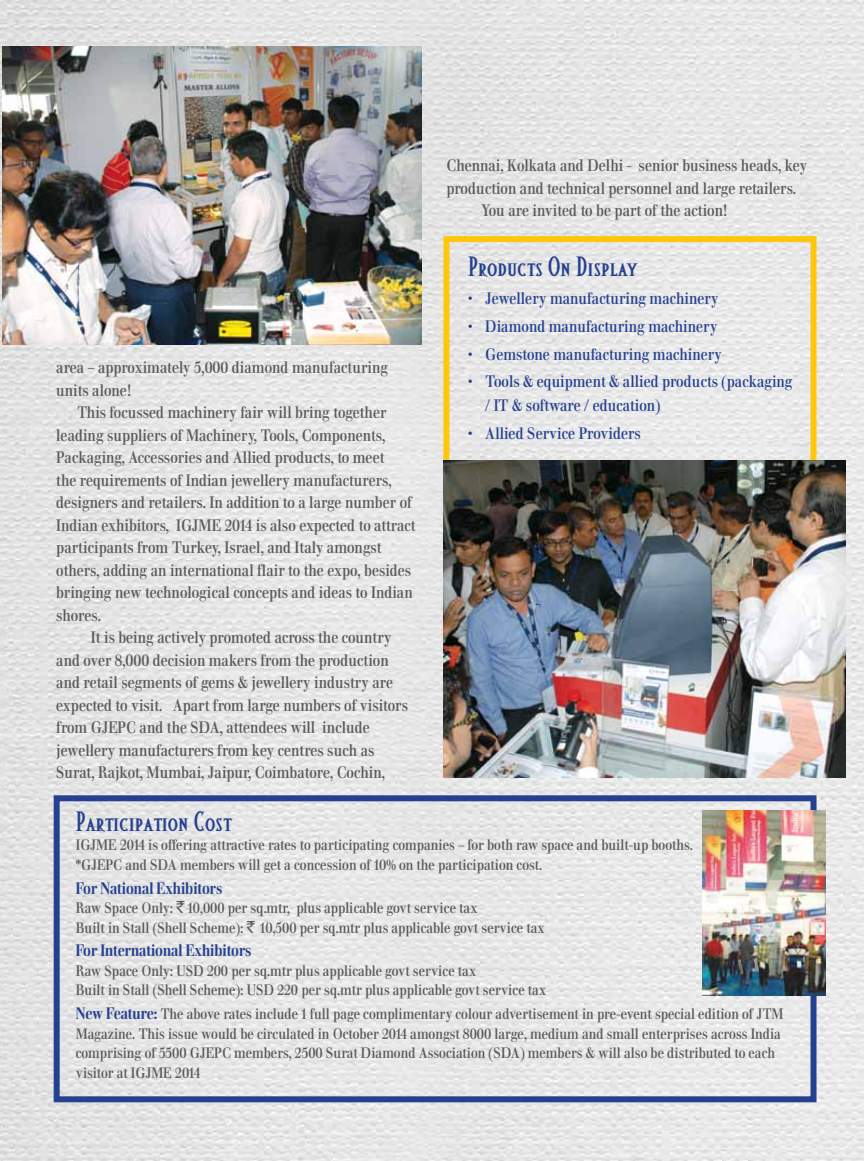
<style>
.page{position:relative;width:864px;height:1161px;background:#fff}
.page>*{position:absolute;margin:0;border:0;box-sizing:border-box;transform-origin:0 0}
.t1{font:700 27px "Altar Petite Caps";color:#25408f}
.t2{font:16.5px/22.5px "Walburn";color:#58595b}
.t3{font:16.5px/23.5px "Walburn";color:#25408f}
.t4{font:700 16.5px "Walburn";color:#25408f}
.t5{font:15px/19.5px "Walburn";color:#58595b}
.s1{font-family:"Rupee Foradian";font-size:16.5px}
.s2{font-weight:700;font-size:16.5px;color:#25408f}
</style>
<div class="page">
<img style="left:0;top:0;width:864px;height:1161px">
<img style="left:2px;top:46px;width:419px;height:298px">
<div style="left:443px;top:236px;width:374px;height:307px;border:6px solid #ffc60b"></div>
<img style="left:444px;top:460px;width:402px;height:317px">
<div style="left:54px;top:795px;width:763px;height:307px;border:6px solid #25408f"></div>
<img style="left:703px;top:811px;width:122px;height:185px">
<p class="t2" style="left:56px;top:356px;width:333px">area – approximately 5,000 diamond manufacturing units alone!</p>
<p class="t2" style="left:56px;top:401px;width:361px;text-indent:21px">This focussed machinery fair will bring together leading suppliers of Machinery, Tools, Components, Packaging, Accessories and Allied products, to meet<br>the requirements of Indian jewellery manufacturers, designers and retailers. In addition to a large number of Indian exhibitors, IGJME 2014 is also expected to attract participants from Turkey, Israel, and Italy amongst others, adding an international flair to the expo, besides bringing new technological concepts and ideas to Indian shores.</p>
<p class="t2" style="left:56px;top:626px;width:353px;text-indent:35px">It is being actively promoted across the country and over 8,000 decision makers from the production and retail segments of gems &amp; jewellery industry are expected to visit. Apart from large numbers of visitors from GJEPC and the SDA, attendees will include jewellery manufacturers from key centres such as Surat, Rajkot, Mumbai, Jaipur, Coimbatore, Cochin,</p>
<p class="t2" style="left:446px;top:154px;width:362px">Chennai, Kolkata and Delhi - senior business heads, key</p>
<p class="t2" style="left:446px;top:177px;width:351px">production and technical personnel and large retailers.</p>
<p class="t2" style="left:481px;top:199px;width:248px">You are invited to be part of the action!</p>
<h1 class="t1" style="left:468px;top:253px;width:171px">products on display</h1>
<p class="t3" style="left:468px;top:287px;width:252px">• Jewellery manufacturing machinery</p>
<p class="t3" style="left:468px;top:314px;width:251px">• Diamond manufacturing machinery</p>
<p class="t3" style="left:468px;top:342px;width:255px">• Gemstone manufacturing machinery</p>
<p class="t3" style="left:485px;top:370px;width:309px;text-indent:-17px">• Tools &amp; equipment &amp; allied products (packaging / IT &amp; software / education)</p>
<p class="t3" style="left:468px;top:421px;width:174px">• Allied Service Providers</p>
<h1 class="t1" style="left:76px;top:808px;width:157px">participation cost</h1>
<p class="t5" style="left:76px;top:836px;width:619px">IGJME 2014 is offering attractive rates to participating companies – for both raw space and built-up booths. *GJEPC and SDA members will get a concession of 10% on the participation cost.</p>
<p class="t4" style="left:76px;top:879px;width:148px">For National Exhibitors</p>
<p class="t5" style="left:76px;top:898px;width:470px">Raw Space Only: <span class="s1">`</span> 10,000 per sq.mtr, plus applicable govt service tax<br>Built in Stall (Shell Scheme): <span class="s1">`</span> 10,500 per sq.mtr plus applicable govt service tax</p>
<p class="t4" style="left:76px;top:942px;width:177px">For International Exhibitors</p>
<p class="t5" style="left:76px;top:961px;width:472px">Raw Space Only: USD 200 per sq.mtr plus applicable govt service tax<br>Built in Stall (Shell Scheme): USD 220 per sq.mtr plus applicable govt service tax</p>
<p class="t5" style="left:76px;top:1004px;width:709px"><span class="s2">New Feature:</span> The above rates include 1 full page complimentary colour advertisement in pre-event special edition of JTM Magazine. This issue would be circulated in October 2014 amongst 8000 large, medium and small enterprises across India comprising of 5500 GJEPC members, 2500 Surat Diamond Association (SDA) members &amp; will also be distributed to each visitor at IGJME 2014</p>
</div>
